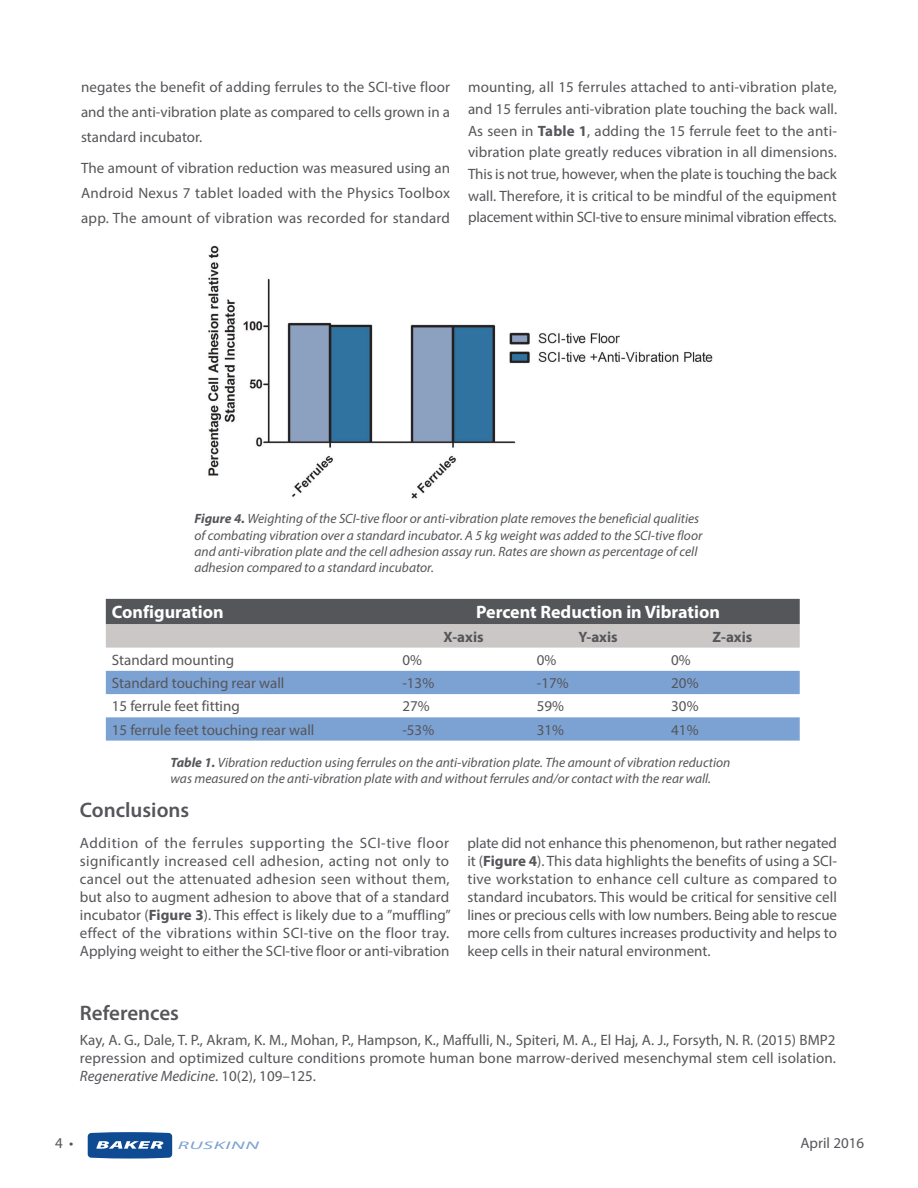
<style>
.page{position:relative;width:918px;height:1188px;background:#fff}
.page>*{position:absolute;margin:0;border:0;box-sizing:border-box;transform-origin:0 0}
.t1{font:600 21px "Myriad Pro";color:#55565a}
.t2{font:700 18px "Myriad Pro";color:#fff}
.t3{font:15px/18px "Myriad Pro";color:#55565a;text-align:justify}
.t4{font:700 15px "Myriad Pro";color:#55565a}
.t5{font:italic 13.5px/16.2px "Myriad Pro";color:#55565a}
.t6{font:italic 10.95px "Myriad Pro";letter-spacing:.03em;color:#7ca2d4;scale:1.95 1}
.s1{font-weight:700}
.s2{font-style:italic}
</style>
<div class="page">
<img style="left:208px;top:245px;width:505px;height:254px">
<svg style="left:106px;top:599px;width:694px;height:49px;background:#8e8d8f"></svg>
<svg style="left:106px;top:671px;width:694px;height:70px;fill:#7ca2d4"></svg>
<svg style="left:88px;top:1132px;width:84px;height:27px;background:#3a6ba5"></svg>
<p class="t3" style="left:81px;top:75px;width:371px;line-height:24.8px">negates the benefit of adding ferrules to the SCI-tive floor and the anti-vibration plate as compared to cells grown in a standard incubator.</p>
<p class="t3" style="left:81px;top:156px;width:371px;line-height:24.8px">The amount of vibration reduction was measured using an Android Nexus 7 tablet loaded with the Physics Toolbox app. The amount of vibration was recorded for standard</p>
<p class="t3" style="left:468px;top:76px;width:371px;line-height:21.6px">mounting, all 15 ferrules attached to anti-vibration plate, and 15 ferrules anti-vibration plate touching the back wall.<br>As seen in <span class="s1">Table 1</span>, adding the 15 ferrule feet to the anti&shy;vibration plate greatly reduces vibration in all dimensions.<br>This is not true, however, when the plate is touching the back wall. Therefore, it is critical to be mindful of the equipment placement within SCI-tive to ensure minimal vibration effects.</p>
<p class="t5" style="left:194px;top:511px;width:509px"><span class="s1">Figure 4.</span> Weighting of the SCI-tive floor or anti-vibration plate removes the beneficial qualities of combating vibration over a standard incubator. A 5 kg weight was added to the SCI-tive floor and anti-vibration plate and the cell adhesion assay run. Rates are shown as percentage of cell adhesion compared to a standard incubator.</p>
<p class="t2" style="left:112px;top:601px;width:113px">Configuration</p>
<p class="t2" style="left:476px;top:601px;width:245px">Percent Reduction in Vibration</p>
<p class="t4" style="left:444px;top:627px;width:42px">X-axis</p>
<p class="t4" style="left:578px;top:627px;width:41px">Y-axis</p>
<p class="t4" style="left:713px;top:627px;width:41px">Z-axis</p>
<p class="t3" style="left:112px;top:651px;width:124px">Standard mounting</p>
<p class="t3" style="left:402px;top:651px;width:21px">0%</p>
<p class="t3" style="left:537px;top:651px;width:21px">0%</p>
<p class="t3" style="left:671px;top:651px;width:21px">0%</p>
<p class="t3" style="left:112px;top:674px;width:174px">Standard touching rear wall</p>
<p class="t3" style="left:402px;top:674px;width:33px">-13%</p>
<p class="t3" style="left:537px;top:674px;width:33px">-17%</p>
<p class="t3" style="left:671px;top:674px;width:29px">20%</p>
<p class="t3" style="left:112px;top:697px;width:130px">15 ferrule feet fitting</p>
<p class="t3" style="left:402px;top:697px;width:29px">27%</p>
<p class="t3" style="left:537px;top:697px;width:29px">59%</p>
<p class="t3" style="left:671px;top:697px;width:29px">30%</p>
<p class="t3" style="left:112px;top:720px;width:204px">15 ferrule feet touching rear wall</p>
<p class="t3" style="left:402px;top:720px;width:33px">-53%</p>
<p class="t3" style="left:537px;top:720px;width:29px">31%</p>
<p class="t3" style="left:671px;top:720px;width:29px">41%</p>
<p class="t5" style="left:171px;top:754px;width:561px"><span class="s1">Table 1.</span> Vibration reduction using ferrules on the anti-vibration plate. The amount of vibration reduction was measured on the anti-vibration plate with and without ferrules and/or contact with the rear wall.</p>
<h1 class="t1" style="left:80px;top:797px;width:111px">Conclusions</h1>
<p class="t3" style="left:80px;top:833px;width:372px">Addition of the ferrules supporting the SCI-tive floor significantly increased cell adhesion, acting not only to cancel out the attenuated adhesion seen without them, but also to augment adhesion to above that of a standard incubator (<span class="s1">Figure 3</span>). This effect is likely due to a ”muffling” effect of the vibrations within SCI-tive on the floor tray.<br>Applying weight to either the SCI-tive floor or anti-vibration</p>
<p class="t3" style="left:467px;top:833px;width:371px">plate did not enhance this phenomenon, but rather negated it (<span class="s1">Figure 4</span>). This data highlights the benefits of using a SCI&shy;tive workstation to enhance cell culture as compared to standard incubators. This would be critical for sensitive cell lines or precious cells with low numbers. Being able to rescue more cells from cultures increases productivity and helps to keep cells in their natural environment.</p>
<h1 class="t1" style="left:80px;top:1000px;width:101px">References</h1>
<p class="t3" style="left:80px;top:1031px;width:758px">Kay, A. G., Dale, T. P., Akram, K. M., Mohan, P., Hampson, K., Maffulli, N., Spiteri, M. A., El Haj, A. J., Forsyth, N. R. (2015) BMP2 repression and optimized culture conditions promote human bone marrow-derived mesenchymal stem cell isolation.<br><span class="s2">Regenerative Medicine</span>. 10(2), 109–125.</p>
<p class="t3" style="left:55px;top:1134px;width:20px">4 •</p>
<p class="t6" style="left:178px;top:1138px;width:43px">RUSKINN</p>
<p class="t3" style="left:800px;top:1134px;width:65px">April 2016</p>
</div>
